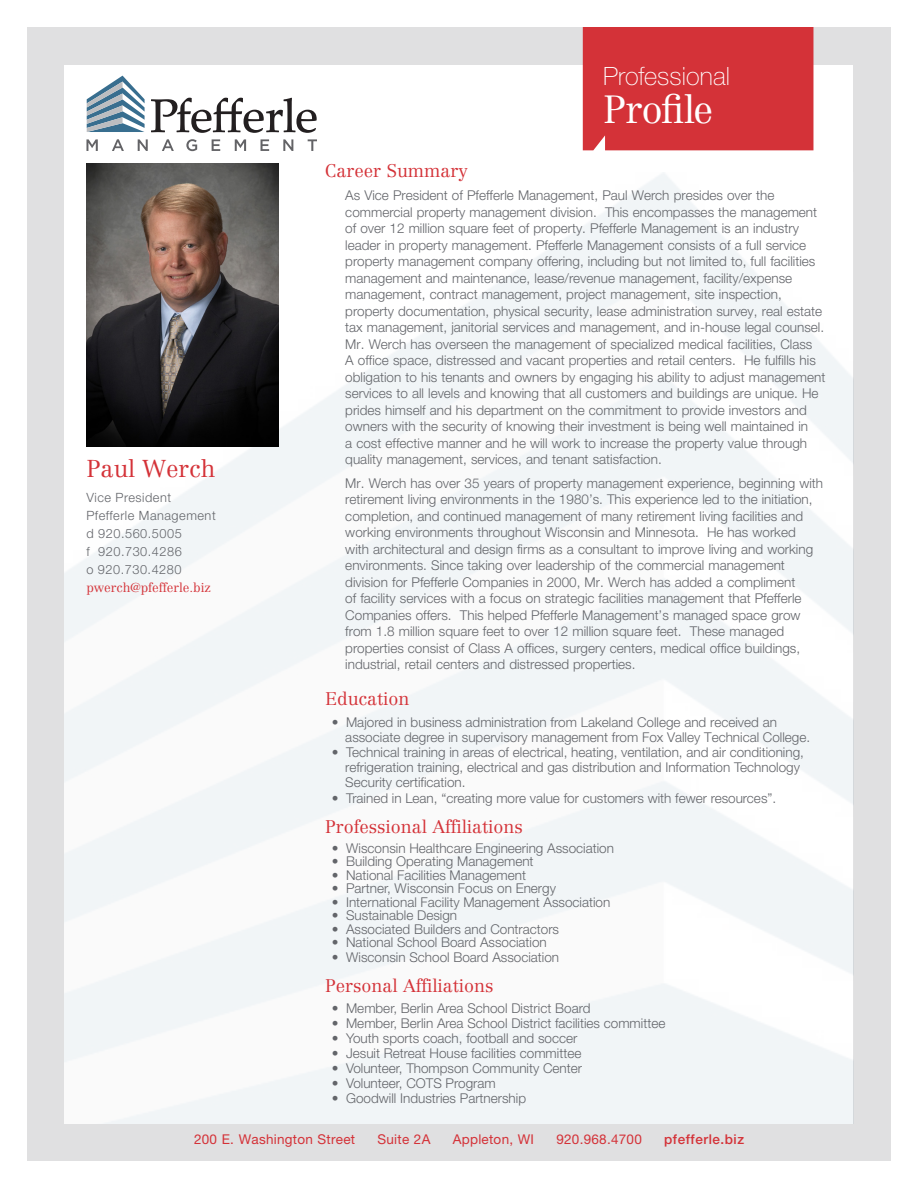
<style>
.page{position:relative;width:918px;height:1188px;background:#fff}
.page>*{position:absolute;margin:0;border:0;box-sizing:border-box;transform-origin:0 0}
.t1{font:300 38.7px "Centennial LT Std";letter-spacing:-.035em;color:#fff}
.t2{font:100 25.2px "Helvetica Neue LT Std";letter-spacing:.005em;color:#fff}
.Subhead{font:300 24px "Centennial LT Std";color:#d43238}
.Subhead-2{font:300 18px "Centennial LT Std";color:#d43238}
.t3{font:300 13.5px/16.5px "Helvetica Neue LT Std";color:#63656a}
.t4{font:13.5px "Helvetica Neue LT Std";letter-spacing:.02em;color:#d43238}
.t5{font:500 13.5px "Helvetica Neue LT Std";letter-spacing:.04em;color:#d43238}
.t6{font:300 12.75px "Helvetica Neue LT Std";letter-spacing:.04em;color:#63656a}
.t7{font:300 12.75px "Centennial LT Std";color:#d43238}
</style>
<div class="page">
<div style="left:27px;top:27px;width:864px;height:1134px;background:#e0e0e1"></div>
<div style="left:65px;top:65px;width:788px;height:1059px;background:#fff"></div>
<img style="left:65px;top:173px;width:788px;height:951px">
<div style="left:583px;top:27px;width:230px;height:123px;background:#d43238"></div>
<img style="left:86px;top:164px;width:192px;height:282px">
<svg style="left:151px;top:98px;width:166px;height:35px"></svg>
<svg style="left:87px;top:76px;width:58px;height:56px"></svg>
<svg style="left:86px;top:139px;width:12px;height:12px"></svg>
<svg style="left:112px;top:139px;width:12px;height:12px"></svg>
<svg style="left:138px;top:139px;width:10px;height:12px"></svg>
<svg style="left:162px;top:139px;width:12px;height:12px"></svg>
<svg style="left:186px;top:139px;width:11px;height:12px"></svg>
<svg style="left:212px;top:139px;width:8px;height:12px"></svg>
<svg style="left:235px;top:139px;width:11px;height:12px"></svg>
<svg style="left:261px;top:139px;width:8px;height:12px"></svg>
<svg style="left:283px;top:139px;width:10px;height:12px"></svg>
<svg style="left:308px;top:139px;width:9px;height:12px"></svg>
<p class="Subhead" style="left:86px;top:455px;width:131px">Paul Werch</p>
<p class="t6" style="left:86px;top:490px;width:86px">Vice President</p>
<p class="t6" style="left:86px;top:508px;width:131px">Pfefferle Management</p>
<p class="t6" style="left:86px;top:526px;width:97px">d 920.560.5005</p>
<p class="t6" style="left:86px;top:544px;width:97px">f 920.730.4286</p>
<p class="t6" style="left:86px;top:562px;width:97px">o 920.730.4280</p>
<p class="t7" style="left:86px;top:580px;width:126px">pwerch@pfefferle.biz</p>
<p class="t2" style="left:603px;top:62px;width:128px">Professional</p>
<p class="t1" style="left:603px;top:86px;width:111px">Profile</p>
<p class="Subhead-2" style="left:325px;top:160px;width:144px">Career Summary</p>
<p class="t3" style="left:345px;top:187px;width:482px">As Vice President of Pfefferle Management, Paul Werch presides over the commercial property management division. This encompasses the management of over 12 million square feet of property. Pfefferle Management is an industry leader in property management. Pfefferle Management consists of a full service property management company offering, including but not limited to, full facilities management and maintenance, lease/revenue management, facility/expense management, contract management, project management, site inspection, property documentation, physical security, lease administration survey, real estate tax management, janitorial services and management, and in-house legal counsel.<br>Mr. Werch has overseen the management of specialized medical facilities, Class<br>A office space, distressed and vacant properties and retail centers. He fulfills his obligation to his tenants and owners by engaging his ability to adjust management services to all levels and knowing that all customers and buildings are unique. He prides himself and his department on the commitment to provide investors and owners with the security of knowing their investment is being well maintained in<br>a cost effective manner and he will work to increase the property value through quality management, services, and tenant satisfaction.</p>
<p class="t3" style="left:345px;top:474px;width:479px">Mr. Werch has over 35 years of property management experience, beginning with retirement living environments in the 1980’s. This experience led to the initiation, completion, and continued management of many retirement living facilities and working environments throughout Wisconsin and Minnesota. He has worked<br>with architectural and design firms as a consultant to improve living and working environments. Since taking over leadership of the commercial management division for Pfefferle Companies in 2000, Mr. Werch has added a compliment<br>of facility services with a focus on strategic facilities management that Pfefferle Companies offers. This helped Pfefferle Management’s managed space grow from 1.8 million square feet to over 12 million square feet. These managed properties consist of Class A offices, surgery centers, medical office buildings, industrial, retail centers and distressed properties.</p>
<p class="Subhead-2" style="left:325px;top:688px;width:86px">Education</p>
<p class="t3" style="left:345px;top:714px;width:466px;line-height:15px;text-indent:-14px">• Majored in business administration from Lakeland College and received an associate degree in supervisory management from Fox Valley Technical College.</p>
<p class="t3" style="left:345px;top:744px;width:460px;line-height:15px;text-indent:-14px">• Technical training in areas of electrical, heating, ventilation, and air conditioning, refrigeration training, electrical and gas distribution and Information Technology<br>Security certification.</p>
<p class="t3" style="left:332px;top:790px;width:446px">• Trained in Lean, “creating more value for customers with fewer resources”.</p>
<p class="Subhead-2" style="left:325px;top:816px;width:199px">Professional Affiliations</p>
<p class="t3" style="left:332px;top:839px;width:284px">• Wisconsin Healthcare Engineering Association</p>
<p class="t3" style="left:332px;top:853px;width:203px">• Building Operating Management</p>
<p class="t3" style="left:332px;top:866px;width:196px">• National Facilities Management</p>
<p class="t3" style="left:332px;top:880px;width:226px">• Partner, Wisconsin Focus on Energy</p>
<p class="t3" style="left:332px;top:893px;width:280px">• International Facility Management Association</p>
<p class="t3" style="left:332px;top:907px;width:127px">• Sustainable Design</p>
<p class="t3" style="left:332px;top:920px;width:229px">• Associated Builders and Contractors</p>
<p class="t3" style="left:332px;top:934px;width:217px">• National School Board Association</p>
<p class="t3" style="left:332px;top:949px;width:229px">• Wisconsin School Board Association</p>
<p class="Subhead-2" style="left:325px;top:975px;width:170px">Personal Affiliations</p>
<p class="t3" style="left:332px;top:1000px;width:260px">• Member, Berlin Area School District Board</p>
<p class="t3" style="left:332px;top:1015px;width:335px">• Member, Berlin Area School District facilities committee</p>
<p class="t3" style="left:332px;top:1030px;width:247px">• Youth sports coach, football and soccer</p>
<p class="t3" style="left:332px;top:1045px;width:251px">• Jesuit Retreat House facilities committee</p>
<p class="t3" style="left:332px;top:1060px;width:252px">• Volunteer, Thompson Community Center</p>
<p class="t3" style="left:332px;top:1075px;width:165px">• Volunteer, COTS Program</p>
<p class="t3" style="left:332px;top:1090px;width:196px">• Goodwill Industries Partnership</p>
<p class="t4" style="left:194px;top:1131px;width:163px">200 E. Washington Street</p>
<p class="t4" style="left:377px;top:1131px;width:55px">Suite 2A</p>
<p class="t4" style="left:453px;top:1131px;width:83px">Appleton, WI</p>
<p class="t4" style="left:556px;top:1131px;width:87px">920.968.4700</p>
<p class="t5" style="left:664px;top:1131px;width:82px">pfefferle.biz</p>
</div>
